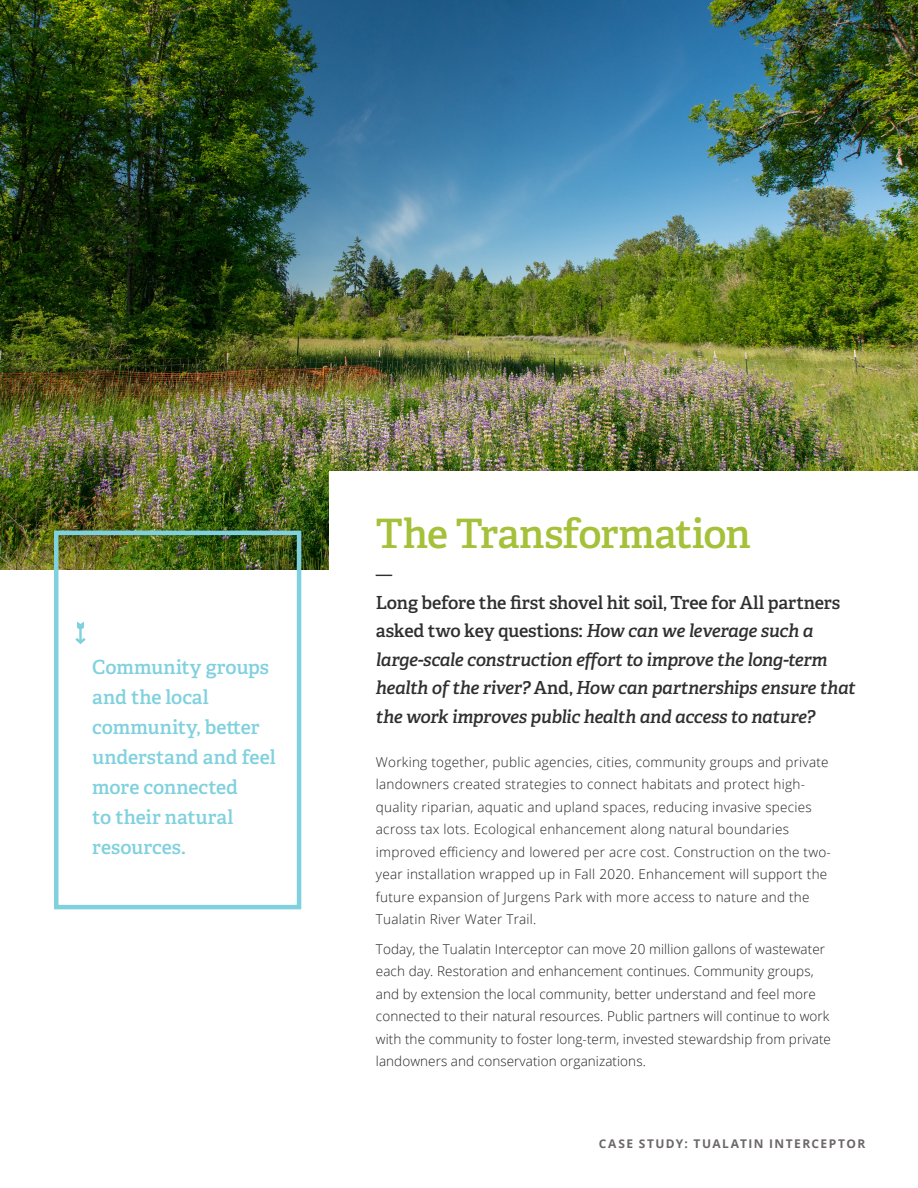
<style>
.page{position:relative;width:918px;height:1188px;background:#fff}
.page>*{position:absolute;margin:0;border:0;box-sizing:border-box;transform-origin:0 0}
.Green_Header{font:600 40.5px "Adelle";letter-spacing:-.02em;color:#a4c139}
.TFW_Callout{font:600 19.5px/30px "Adelle";color:#80d1de}
.Section_Intro__Serif{font:italic 600 18px/28.5px "Adelle";letter-spacing:-.02em;color:#2e2f2e}
.Project_Intro_Body{font:600 16.5px "Adelle";color:#2e2f2e}
.Small_Body{font:300 13.5px/22.5px "Open Sans";letter-spacing:.02em;color:#231f20}
.t1{font:700 12px "Open Sans";letter-spacing:.125em;color:#6c6868}
.s1{font-style:normal}
</style>
<div class="page">
<img style="left:0;top:0;width:918px;height:570px">
<div style="left:330px;top:471px;width:588px;height:140px;background:#fff"></div>
<svg style="left:75px;top:622px;width:11px;height:22px"></svg>
<div style="left:54px;top:531px;width:247px;height:378px;border:4px solid #80d1de"></div>
<p class="TFW_Callout" style="left:92px;top:653px;width:185px">Community groups and the local community, better understand and feel more connected<br>to their natural resources.</p>
<p class="Green_Header" style="left:376px;top:508px;width:377px">The Transformation</p>
<p class="Project_Intro_Body" style="left:376px;top:564px;width:18px">—</p>
<p class="Section_Intro__Serif" style="left:376px;top:588px;width:481px"><span class="s1">Long before the first shovel hit soil, Tree for All partners asked two key questions:</span> How can we leverage such a large-scale construction effort to improve the long-term health of the river? <span class="s1">And,</span> How can partnerships ensure that the work improves public health and access to nature?</p>
<p class="Small_Body" style="left:376px;top:750px;width:457px">Working together, public agencies, cities, community groups and private landowners created strategies to connect habitats and protect high&shy;quality riparian, aquatic and upland spaces, reducing invasive species across tax lots. Ecological enhancement along natural boundaries improved efficiency and lowered per acre cost. Construction on the two&shy;year installation wrapped up in Fall 2020. Enhancement will support the future expansion of Jurgens Park with more access to nature and the Tualatin River Water Trail.</p>
<p class="Small_Body" style="left:376px;top:937px;width:457px">Today, the Tualatin Interceptor can move 20 million gallons of wastewater each day. Restoration and enhancement continues. Community groups, and by extension the local community, better understand and feel more connected to their natural resources. Public partners will continue to work with the community to foster long-term, invested stewardship from private landowners and conservation organizations.</p>
<p class="t1" style="left:599px;top:1135px;width:268px">CASE STUDY: TUALATIN INTERCEPTOR</p>
</div>
